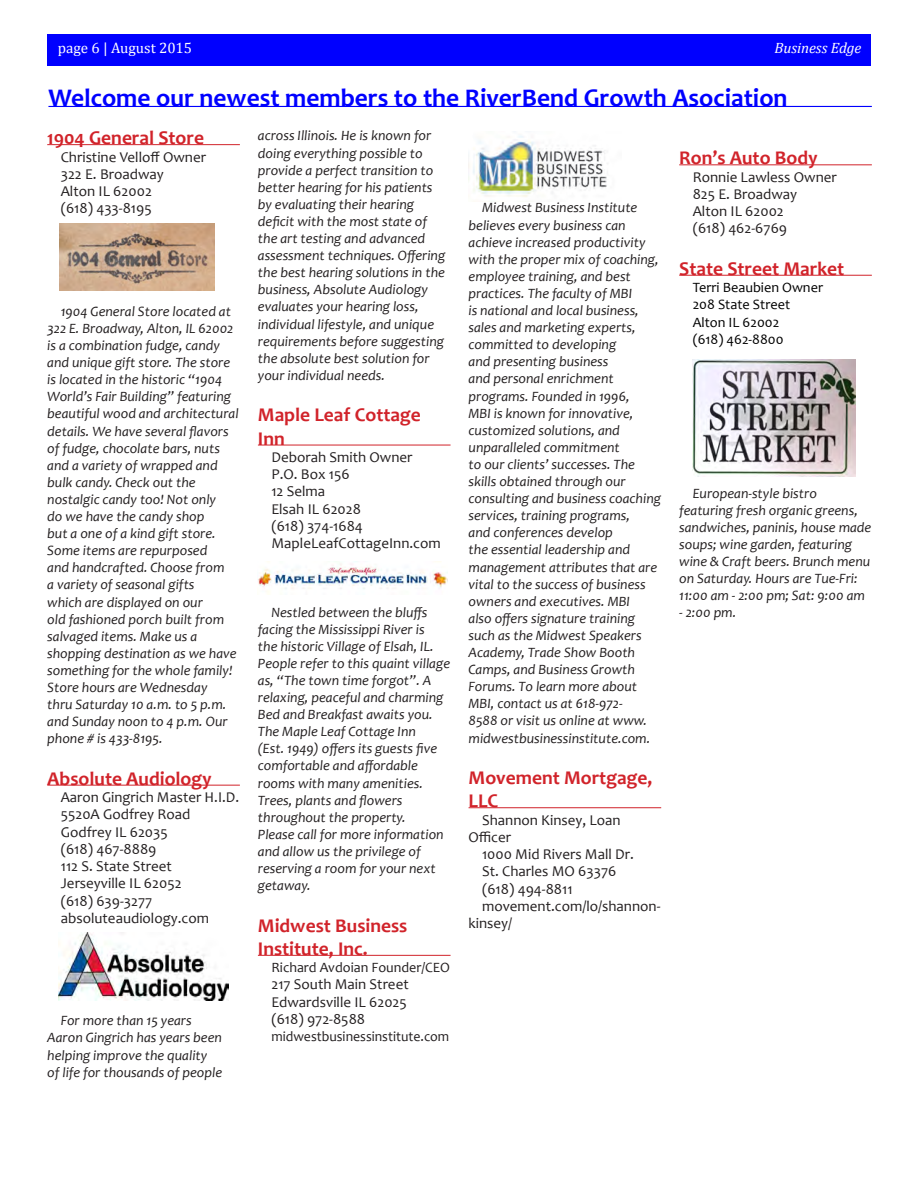
<style>
.page{position:relative;width:918px;height:1188px;background:#fff}
.page>*{position:absolute;margin:0;border:0;box-sizing:border-box;transform-origin:0 0}
.Article_headline{font:700 25.5px "Candara";color:#00f}
.New_Member_company{font:700 19.5px/23.4px "Candara";color:#d1232a}
.New_Member_address_e{font:15px/17.2px "Candara";color:#231f20}
.t1{font:15px "Cambria";color:#fff}
.t2{font:italic 15px "Cambria";color:#fff}
.New_Member_bio{font:italic 14.25px/17.1px "Candara";color:#231f20}
.New_Member_address_e-2{font:14.25px "Candara";color:#000}
.New_Member_address_e-3{font:14.25px "Candara";color:#231f20}
</style>
<div class="page">
<div style="left:47px;top:34px;width:824px;height:31px;background:#00f"></div>
<hr style="left:47px;top:144px;width:193px;height:1px;background:#d1232a">
<hr style="left:47px;top:785px;width:193px;height:1px;background:#d1232a">
<hr style="left:258px;top:445px;width:193px;height:1px;background:#d1232a">
<hr style="left:258px;top:955px;width:193px;height:1px;background:#d1232a">
<hr style="left:469px;top:807px;width:192px;height:1px;background:#d1232a">
<hr style="left:679px;top:164px;width:193px;height:1px;background:#d1232a">
<hr style="left:679px;top:275px;width:193px;height:1px;background:#d1232a">
<hr style="left:48px;top:106px;width:824px;height:1px;background:#00f">
<img style="left:258px;top:563px;width:190px;height:32px">
<img style="left:469px;top:135px;width:139px;height:62px">
<img style="left:60px;top:224px;width:155px;height:66px">
<img style="left:59px;top:933px;width:169px;height:68px">
<img style="left:692px;top:360px;width:164px;height:116px">
<p class="t1" style="left:58px;top:39px;width:136px">page 6 | August 2015</p>
<p class="t2" style="left:774px;top:37px;width:89px">Business Edge</p>
<p class="Article_headline" style="left:48px;top:82px;width:741px">Welcome our newest members to the RiverBend Growth Asociation</p>
<p class="New_Member_company" style="left:47px;top:126px;width:158px">1904 General Store</p>
<p class="New_Member_address_e" style="left:61px;top:148px;width:147px">Christine Velloff Owner</p>
<p class="New_Member_address_e" style="left:61px;top:165px;width:105px">322 E. Broadway</p>
<p class="New_Member_address_e" style="left:61px;top:182px;width:93px">Alton IL 62002</p>
<p class="New_Member_address_e" style="left:61px;top:200px;width:93px">(618) 433-8195</p>
<p class="New_Member_bio" style="left:47px;top:303px;width:193px;text-indent:13px">1904 General Store located at<br>322 E. Broadway, Alton, IL 62002 is a combination fudge, candy and unique gift store. The store is located in the historic “1904<br>World’s Fair Building” featuring beautiful wood and architectural details. We have several flavors of fudge, chocolate bars, nuts and a variety of wrapped and bulk candy. Check out the nostalgic candy too! Not only<br>do we have the candy shop<br>but a one of a kind gift store.<br>Some items are repurposed<br>and handcrafted. Choose from<br>a variety of seasonal gifts<br>which are displayed on our<br>old fashioned porch built from salvaged items. Make us a shopping destination as we have something for the whole family!<br>Store hours are Wednesday<br>thru Saturday 10 a.m. to 5 p.m. and Sunday noon to 4 p.m. Our phone # is 433-8195.</p>
<p class="New_Member_company" style="left:47px;top:766px;width:166px">Absolute Audiology</p>
<p class="New_Member_address_e" style="left:61px;top:788px;width:180px">Aaron Gingrich Master H.I.D.</p>
<p class="New_Member_address_e" style="left:61px;top:806px;width:131px">5520A Godfrey Road</p>
<p class="New_Member_address_e" style="left:61px;top:823px;width:109px">Godfrey IL 62035</p>
<p class="New_Member_address_e" style="left:61px;top:840px;width:97px">(618) 467-8889</p>
<p class="New_Member_address_e" style="left:61px;top:857px;width:113px">112 S. State Street</p>
<p class="New_Member_address_e" style="left:61px;top:875px;width:122px">Jerseyville IL 62052</p>
<p class="New_Member_address_e" style="left:61px;top:892px;width:93px">(618) 639-3277</p>
<p class="New_Member_address_e" style="left:61px;top:909px;width:150px">absoluteaudiology.com</p>
<p class="New_Member_bio" style="left:47px;top:1012px;width:176px;text-indent:13px">For more than 15 years<br>Aaron Gingrich has years been helping improve the quality of life for thousands of people</p>
<p class="New_Member_bio" style="left:258px;top:127px;width:189px">across Illinois. He is known for doing everything possible to provide a perfect transition to better hearing for his patients by evaluating their hearing deficit with the most state of the art testing and advanced assessment techniques. Offering the best hearing solutions in the business, Absolute Audiology evaluates your hearing loss, individual lifestyle, and unique requirements before suggesting the absolute best solution for your individual needs.</p>
<p class="New_Member_company" style="left:258px;top:403px;width:165px">Maple Leaf Cottage<br>Inn</p>
<p class="New_Member_address_e" style="left:271px;top:448px;width:143px">Deborah Smith Owner</p>
<p class="New_Member_address_e" style="left:271px;top:466px;width:80px">P.O. Box 156</p>
<p class="New_Member_address_e" style="left:271px;top:483px;width:55px">12 Selma</p>
<p class="New_Member_address_e" style="left:271px;top:500px;width:91px">Elsah IL 62028</p>
<p class="New_Member_address_e" style="left:271px;top:517px;width:93px">(618) 374-1684</p>
<p class="New_Member_address_e" style="left:271px;top:535px;width:171px">MapleLeafCottageInn.com</p>
<p class="New_Member_bio" style="left:258px;top:603px;width:194px;text-indent:13px">Nestled between the bluffs facing the Mississippi River is<br>the historic Village of Elsah, IL.<br>People refer to this quaint village as, “The town time forgot”. A relaxing, peaceful and charming<br>Bed and Breakfast awaits you.<br>The Maple Leaf Cottage Inn<br>(Est. 1949) offers its guests five comfortable and affordable rooms with many amenities.<br>Trees, plants and flowers throughout the property.<br>Please call for more information and allow us the privilege of reserving a room for your next getaway.</p>
<p class="New_Member_company" style="left:258px;top:913px;width:151px">Midwest Business<br>Institute, Inc.</p>
<p class="New_Member_address_e-3" style="left:271px;top:959px;width:180px">Richard Avdoian Founder/CEO</p>
<p class="New_Member_address_e" style="left:271px;top:976px;width:139px">217 South Main Street</p>
<p class="New_Member_address_e" style="left:271px;top:993px;width:137px">Edwardsville IL 62025</p>
<p class="New_Member_address_e" style="left:271px;top:1010px;width:95px">(618) 972-8588</p>
<p class="New_Member_address_e-3" style="left:271px;top:1028px;width:179px">midwestbusinessinstitute.com</p>
<p class="New_Member_bio" style="left:469px;top:199px;width:194px;text-indent:13px">Midwest Business Institute believes every business can achieve increased productivity with the proper mix of coaching, employee training, and best practices. The faculty of MBI<br>is national and local business, sales and marketing experts, committed to developing<br>and presenting business<br>and personal enrichment programs. Founded in 1996,<br>MBI is known for innovative, customized solutions, and unparalleled commitment<br>to our clients’ successes. The skills obtained through our consulting and business coaching services, training programs,<br>and conferences develop<br>the essential leadership and management attributes that are vital to the success of business owners and executives. MBI<br>also offers signature training such as the Midwest Speakers<br>Academy, Trade Show Booth<br>Camps, and Business Growth<br>Forums. To learn more about<br>MBI, contact us at 618-972-<br>8588 or visit us online at www. midwestbusinessinstitute.com.</p>
<p class="New_Member_company" style="left:469px;top:766px;width:185px">Movement Mortgage,<br>LLC</p>
<p class="New_Member_address_e" style="left:469px;top:811px;width:154px;text-indent:14px">Shannon Kinsey, Loan<br>Officer</p>
<p class="New_Member_address_e" style="left:482px;top:845px;width:153px">1000 Mid Rivers Mall Dr.</p>
<p class="New_Member_address_e" style="left:482px;top:863px;width:136px">St. Charles MO 63376</p>
<p class="New_Member_address_e" style="left:482px;top:880px;width:92px">(618) 494-8811</p>
<p class="New_Member_address_e" style="left:469px;top:897px;width:193px;text-indent:14px">movement.com/lo/shannon&shy;kinsey/</p>
<p class="New_Member_company" style="left:679px;top:146px;width:140px">Ron’s Auto Body</p>
<p class="New_Member_address_e" style="left:693px;top:168px;width:146px">Ronnie Lawless Owner</p>
<p class="New_Member_address_e" style="left:693px;top:185px;width:106px">825 E. Broadway</p>
<p class="New_Member_address_e" style="left:693px;top:203px;width:93px">Alton IL 62002</p>
<p class="New_Member_address_e" style="left:693px;top:220px;width:96px">(618) 462-6769</p>
<p class="New_Member_company" style="left:679px;top:257px;width:167px">State Street Market</p>
<p class="New_Member_address_e-2" style="left:693px;top:279px;width:132px">Terri Beaubien Owner</p>
<p class="New_Member_address_e-2" style="left:693px;top:296px;width:99px">208 State Street</p>
<p class="New_Member_address_e-2" style="left:693px;top:313px;width:88px">Alton IL 62002</p>
<p class="New_Member_address_e-2" style="left:693px;top:330px;width:92px">(618) 462-8800</p>
<p class="New_Member_bio" style="left:679px;top:484px;width:194px;text-indent:13px">European-style bistro featuring fresh organic greens, sandwiches, paninis, house made soups; wine garden, featuring wine &amp; Craft beers. Brunch menu on Saturday. Hours are Tue-Fri:<br>11:00 am - 2:00 pm; Sat: 9:00 am</p>
<p class="New_Member_bio" style="left:679px;top:604px;width:59px">- 2:00 pm.</p>
</div>
